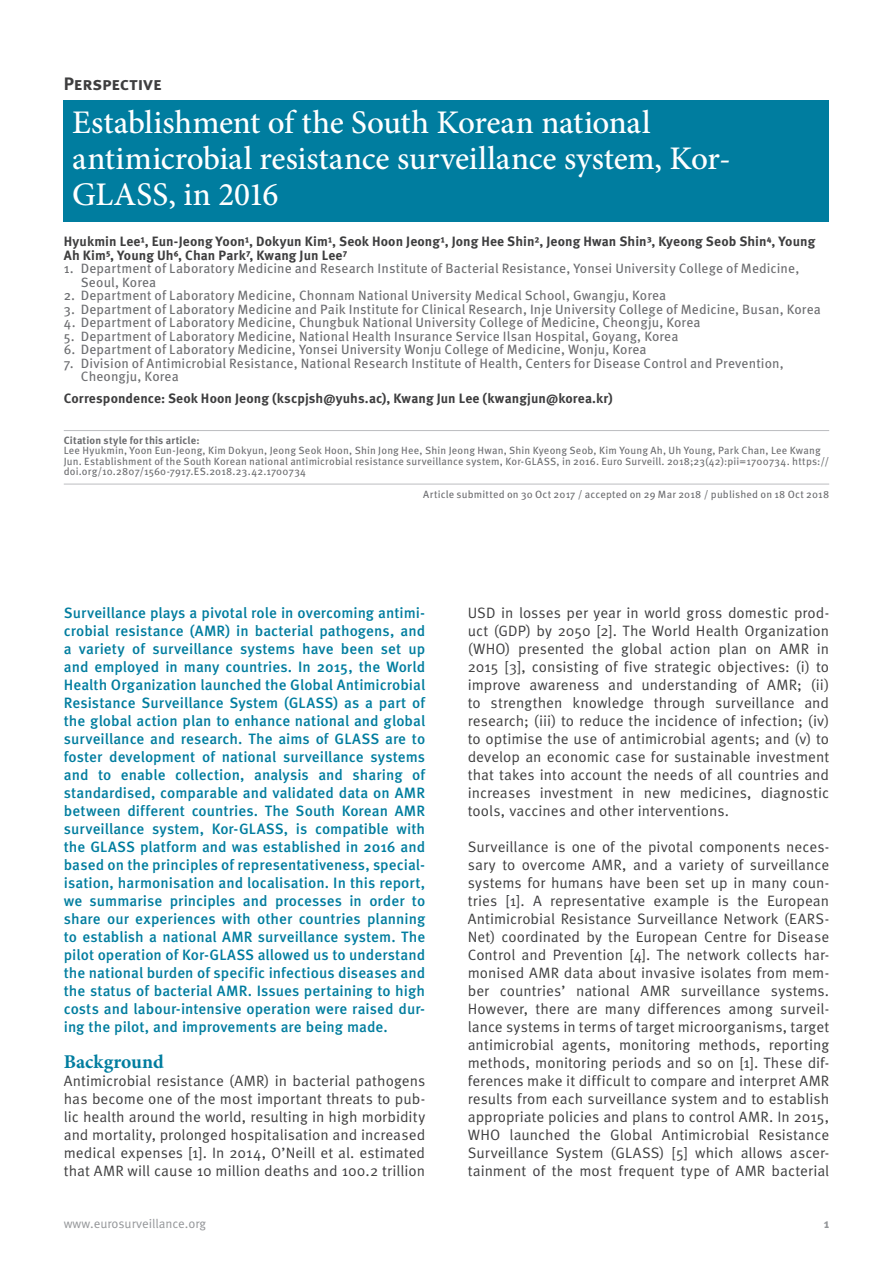
<style>
.page{position:relative;width:893px;height:1263px;background:#fff}
.page>*{position:absolute;margin:0;border:0;box-sizing:border-box;transform-origin:0 0}
.t1{font:500 33px/36px "Minion Pro";letter-spacing:-.005em;color:#fff}
.t2{font:700 19.5px "Minion Pro";letter-spacing:-.005em;color:#007d9f}
.t3{font:700 18px "Meta Pro";letter-spacing:.005em;color:#3e3e3f}
.t4{font:15px/18px "Meta Pro";color:#3e3e3f;text-align:justify}
.t5{font:500 15px/18px "Meta Pro";color:#007d9f;text-align:justify}
.t6{font:13.5px/13.5px "Meta Pro";letter-spacing:.005em;color:#6c6d70}
.t7{font:700 13.5px/13.5px "Meta Pro";letter-spacing:.005em;color:#3e3e3f}
.t8{font:12.75px "Meta Pro";color:#939598}
.t9{font:700 12.75px "Meta Pro";color:#939598}
.t10{font:10.5px/10.5px "Meta Pro";letter-spacing:.015em;color:#6c6d70}
.t11{font:700 10.5px "Meta Pro";letter-spacing:.015em;color:#6c6d70}
</style>
<div class="page">
<hr style="left:64px;top:430px;width:765px;height:1px;background:#bcbdc0">
<hr style="left:64px;top:484px;width:765px;height:1px;background:#bcbdc0">
<div style="left:64px;top:100px;width:765px;height:122px;background:#007d9f"></div>
<p class="t3" style="left:64px;top:72px;width:99px">Perspective</p>
<h1 class="t1" style="left:72px;top:104px;width:660px">Establishment of the South Korean national antimicrobial resistance surveillance system, Kor-<br>GLASS, in 2016</h1>
<p class="t7" style="left:64px;top:235px;width:753px">Hyukmin Lee¹, Eun-Jeong Yoon¹, Dokyun Kim¹, Seok Hoon Jeong¹, Jong Hee Shin², Jeong Hwan Shin³, Kyeong Seob Shin⁴, Young<br>Ah Kim⁵, Young Uh⁶, Chan Park⁷, Kwang Jun Lee⁷</p>
<p class="t6" style="left:81px;top:262px;width:720px;text-indent:-17px">1. Department of Laboratory Medicine and Research Institute of Bacterial Resistance, Yonsei University College of Medicine,<br>Seoul, Korea</p>
<p class="t6" style="left:64px;top:289px;width:604px">2. Department of Laboratory Medicine, Chonnam National University Medical School, Gwangju, Korea</p>
<p class="t6" style="left:64px;top:303px;width:759px">3. Department of Laboratory Medicine and Paik Institute for Clinical Research, Inje University College of Medicine, Busan, Korea</p>
<p class="t6" style="left:64px;top:316px;width:638px">4. Department of Laboratory Medicine, Chungbuk National University College of Medicine, Cheongju, Korea</p>
<p class="t6" style="left:64px;top:330px;width:616px">5. Department of Laboratory Medicine, National Health Insurance Service Ilsan Hospital, Goyang, Korea</p>
<p class="t6" style="left:64px;top:343px;width:584px">6. Department of Laboratory Medicine, Yonsei University Wonju College of Medicine, Wonju, Korea</p>
<p class="t6" style="left:81px;top:357px;width:704px;text-indent:-17px">7. Division of Antimicrobial Resistance, National Research Institute of Health, Centers for Disease Control and Prevention,<br>Cheongju, Korea</p>
<p class="t7" style="left:64px;top:392px;width:550px">Correspondence: Seok Hoon Jeong (kscpjsh@yuhs.ac), Kwang Jun Lee (kwangjun@korea.kr)</p>
<p class="t11" style="left:64px;top:433px;width:137px">Citation style for this article:</p>
<p class="t10" style="left:64px;top:446px;width:767px">Lee Hyukmin, Yoon Eun-Jeong, Kim Dokyun, Jeong Seok Hoon, Shin Jong Hee, Shin Jeong Hwan, Shin Kyeong Seob, Kim Young Ah, Uh Young, Park Chan, Lee Kwang<br>Jun. Establishment of the South Korean national antimicrobial resistance surveillance system, Kor-GLASS, in 2016. Euro Surveill. 2018;23(42):pii=1700734. https:// doi.org/10.2807/1560-7917.ES.2018.23.42.1700734</p>
<p class="t10" style="left:423px;top:490px;width:407px">Article submitted on 30 Oct 2017 / accepted on 29 Mar 2018 / published on 18 Oct 2018</p>
<p class="t5" style="left:64px;top:604px;width:363px">Surveillance plays a pivotal role in overcoming antimi&shy;crobial resistance (AMR) in bacterial pathogens, and a variety of surveillance systems have been set up and employed in many countries. In 2015, the World Health Organization launched the Global Antimicrobial Resistance Surveillance System (GLASS) as a part of the global action plan to enhance national and global surveillance and research. The aims of GLASS are to foster development of national surveillance systems and to enable collection, analysis and sharing of standardised, comparable and validated data on AMR between different countries. The South Korean AMR surveillance system, Kor-GLASS, is compatible with the GLASS platform and was established in 2016 and based on the principles of representativeness, special&shy;isation, harmonisation and localisation. In this report, we summarise principles and processes in order to share our experiences with other countries planning to establish a national AMR surveillance system. The pilot operation of Kor-GLASS allowed us to understand the national burden of specific infectious diseases and the status of bacterial AMR. Issues pertaining to high costs and labour-intensive operation were raised dur&shy;ing the pilot, and improvements are being made.</p>
<h2 class="t2" style="left:64px;top:1048px;width:101px">Background</h2>
<p class="t4" style="left:64px;top:1072px;width:363px">Antimicrobial resistance (AMR) in bacterial pathogens has become one of the most important threats to pub&shy;lic health around the world, resulting in high morbidity and mortality, prolonged hospitalisation and increased medical expenses [1]. In 2014, O’Neill et al. estimated that AMR will cause 10 million deaths and 100.2 trillion</p>
<p class="t4" style="left:468px;top:604px;width:363px">USD in losses per year in world gross domestic prod&shy;uct (GDP) by 2050 [2]. The World Health Organization (WHO) presented the global action plan on AMR in 2015 [3], consisting of five strategic objectives: (i) to improve awareness and understanding of AMR; (ii) to strengthen knowledge through surveillance and research; (iii) to reduce the incidence of infection; (iv) to optimise the use of antimicrobial agents; and (v) to develop an economic case for sustainable investment that takes into account the needs of all countries and increases investment in new medicines, diagnostic tools, vaccines and other interventions.</p>
<p class="t4" style="left:468px;top:838px;width:363px">Surveillance is one of the pivotal components neces&shy;sary to overcome AMR, and a variety of surveillance systems for humans have been set up in many coun&shy;tries [1]. A representative example is the European Antimicrobial Resistance Surveillance Network (EARS-Net) coordinated by the European Centre for Disease Control and Prevention [4]. The network collects har&shy;monised AMR data about invasive isolates from mem&shy;ber countries’ national AMR surveillance systems.<br>However, there are many differences among surveil&shy;lance systems in terms of target microorganisms, target antimicrobial agents, monitoring methods, reporting methods, monitoring periods and so on [1]. These dif&shy;ferences make it difficult to compare and interpret AMR results from each surveillance system and to establish appropriate policies and plans to control AMR. In 2015, WHO launched the Global Antimicrobial Resistance Surveillance System (GLASS) [5] which allows ascer&shy;tainment of the most frequent type of AMR bacterial</p>
<p class="t8" style="left:64px;top:1215px;width:144px">www.eurosurveillance.org</p>
<p class="t9" style="left:824px;top:1215px;width:7px">1</p>
</div>
